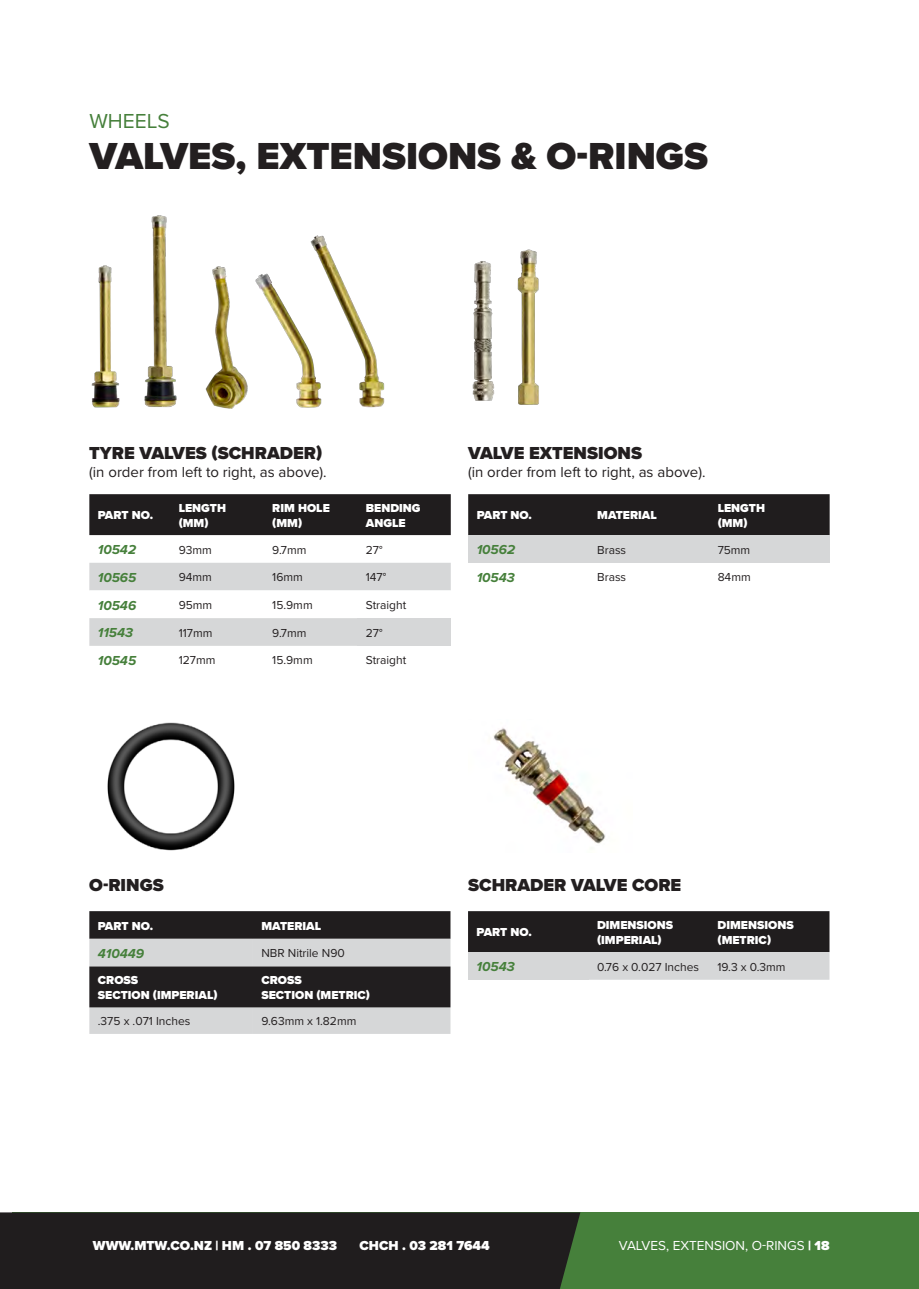
<style>
.page{position:relative;width:919px;height:1289px;background:#fff}
.page>*{position:absolute;margin:0;border:0;box-sizing:border-box;transform-origin:0 0}
.t1{font:900 39px "Proxima Nova";color:#231f20}
.t2{font:21px "Proxima Nova";color:#46803b}
.t3{font:900 18px "Proxima Nova";color:#231f20}
.t4{font:15px "Proxima Nova";color:#231f20}
.GREEN{font:italic 700 13.5px "Proxima Nova";color:#46803b}
.t5{font:900 13.5px "Proxima Nova";color:#fff}
.t6{font:13.5px "Proxima Nova";color:#fff}
.t7{font:900 12px/14.4px "Proxima Nova";color:#fff}
.t8{font:12px "Proxima Nova";color:#231f20}
.s1{font-weight:900}
</style>
<div class="page">
<div style="left:13px;top:1212px;width:905px;height:76px;background:#46803b"></div>
<div style="left:0;top:1212px;width:580px;height:76px;background:#201d1e"></div>
<img style="left:91px;top:265px;width:29px;height:143px">
<img style="left:144px;top:215px;width:33px;height:192px">
<img style="left:205px;top:266px;width:43px;height:143px">
<img style="left:255px;top:273px;width:54px;height:135px">
<img style="left:309px;top:235px;width:76px;height:173px">
<div style="left:89px;top:494px;width:362px;height:41px;background:#201d1e"></div>
<svg style="left:89px;top:563px;width:362px;height:83px"></svg>
<div style="left:357px;top:618px;width:94px;height:28px;background:#d6d7d8"></div>
<div style="left:468px;top:494px;width:361px;height:41px;background:#201d1e"></div>
<div style="left:468px;top:535px;width:120px;height:27px;background:#d6d7d8"></div>
<div style="left:588px;top:535px;width:121px;height:27px;background:#d6d7d8"></div>
<div style="left:709px;top:535px;width:120px;height:27px;background:#d6d7d8"></div>
<svg style="left:468px;top:911px;width:361px;height:68px;background:#686768"></svg>
<svg style="left:89px;top:911px;width:361px;height:122px;background:#706f70"></svg>
<img style="left:472px;top:261px;width:23px;height:140px">
<img style="left:517px;top:249px;width:22px;height:156px">
<img style="left:107px;top:722px;width:128px;height:129px">
<img style="left:493px;top:727px;width:113px;height:117px">
<p class="t2" style="left:89px;top:105px;width:82px">WHEELS</p>
<p class="t1" style="left:89px;top:127px;width:620px">VALVES, EXTENSIONS &amp; O-RINGS</p>
<p class="t3" style="left:89px;top:439px;width:234px">TYRE VALVES (SCHRADER)</p>
<p class="t4" style="left:89px;top:460px;width:239px">(in order from left to right, as above).</p>
<p class="t7" style="left:98px;top:508px;width:57px">PART NO.</p>
<p class="t7" style="left:179px;top:501px;width:49px">LENGTH</p>
<p class="t7" style="left:179px;top:515px;width:31px">(MM)</p>
<p class="t7" style="left:272px;top:501px;width:59px">RIM HOLE</p>
<p class="t7" style="left:272px;top:515px;width:31px">(MM)</p>
<p class="t7" style="left:366px;top:501px;width:56px">BENDING</p>
<p class="t7" style="left:366px;top:515px;width:41px">ANGLE</p>
<p class="GREEN" style="left:98px;top:539px;width:40px">10542</p>
<p class="t8" style="left:179px;top:540px;width:35px">93mm</p>
<p class="t8" style="left:272px;top:540px;width:36px">9.7mm</p>
<p class="t8" style="left:366px;top:540px;width:18px">27°</p>
<p class="GREEN" style="left:98px;top:567px;width:40px">10565</p>
<p class="t8" style="left:179px;top:568px;width:35px">94mm</p>
<p class="t8" style="left:272px;top:568px;width:32px">16mm</p>
<p class="t8" style="left:366px;top:568px;width:22px">147°</p>
<p class="GREEN" style="left:98px;top:595px;width:40px">10546</p>
<p class="t8" style="left:179px;top:596px;width:35px">95mm</p>
<p class="t8" style="left:272px;top:596px;width:42px">15.9mm</p>
<p class="t8" style="left:366px;top:596px;width:42px">Straight</p>
<p class="GREEN" style="left:98px;top:622px;width:37px">11543</p>
<p class="t8" style="left:179px;top:623px;width:35px">117mm</p>
<p class="t8" style="left:272px;top:623px;width:36px">9.7mm</p>
<p class="t8" style="left:366px;top:623px;width:18px">27°</p>
<p class="GREEN" style="left:98px;top:650px;width:40px">10545</p>
<p class="t8" style="left:179px;top:651px;width:38px">127mm</p>
<p class="t8" style="left:272px;top:651px;width:42px">15.9mm</p>
<p class="t8" style="left:366px;top:651px;width:42px">Straight</p>
<p class="t3" style="left:468px;top:439px;width:175px">VALVE EXTENSIONS</p>
<p class="t4" style="left:468px;top:460px;width:239px">(in order from left to right, as above).</p>
<p class="t7" style="left:476px;top:508px;width:57px">PART NO.</p>
<p class="t7" style="left:597px;top:508px;width:61px">MATERIAL</p>
<p class="t7" style="left:717px;top:501px;width:49px">LENGTH (MM)</p>
<p class="GREEN" style="left:476px;top:539px;width:40px">10562</p>
<p class="t8" style="left:597px;top:540px;width:30px">Brass</p>
<p class="t8" style="left:717px;top:540px;width:34px">75mm</p>
<p class="GREEN" style="left:476px;top:567px;width:40px">10543</p>
<p class="t8" style="left:597px;top:568px;width:30px">Brass</p>
<p class="t8" style="left:717px;top:568px;width:35px">84mm</p>
<p class="t3" style="left:89px;top:872px;width:76px">O-RINGS</p>
<p class="t7" style="left:98px;top:918px;width:57px">PART NO.</p>
<p class="t7" style="left:261px;top:918px;width:61px">MATERIAL</p>
<p class="GREEN" style="left:98px;top:943px;width:48px">410449</p>
<p class="t8" style="left:261px;top:944px;width:85px">NBR Nitrile N90</p>
<p class="t7" style="left:98px;top:973px;width:121px">CROSS<br>SECTION (IMPERIAL)</p>
<p class="t7" style="left:261px;top:973px;width:110px">CROSS<br>SECTION (METRIC)</p>
<p class="t8" style="left:98px;top:1012px;width:94px">.375 x .071 Inches</p>
<p class="t8" style="left:261px;top:1012px;width:96px">9.63mm x 1.82mm</p>
<p class="t3" style="left:468px;top:872px;width:215px">SCHRADER VALVE CORE</p>
<p class="t7" style="left:476px;top:925px;width:57px">PART NO.</p>
<p class="t7" style="left:597px;top:917px;width:78px">DIMENSIONS (IMPERIAL)</p>
<p class="t7" style="left:717px;top:917px;width:78px">DIMENSIONS</p>
<p class="t7" style="left:717px;top:932px;width:55px">(METRIC)</p>
<p class="GREEN" style="left:476px;top:956px;width:40px">10543</p>
<p class="t8" style="left:597px;top:957px;width:104px">0.76 x 0.027 Inches</p>
<p class="t8" style="left:717px;top:957px;width:70px">19.3 x 0.3mm</p>
<p class="t5" style="left:93px;top:1235px;width:246px">WWW.MTW.CO.NZ | HM . 07 850 8333</p>
<p class="t5" style="left:359px;top:1235px;width:132px">CHCH . 03 281 7644</p>
<p class="t6" style="left:618px;top:1235px;width:212px">VALVES, EXTENSION, O-RINGS <span class="s1">| 18</span></p>
</div>
